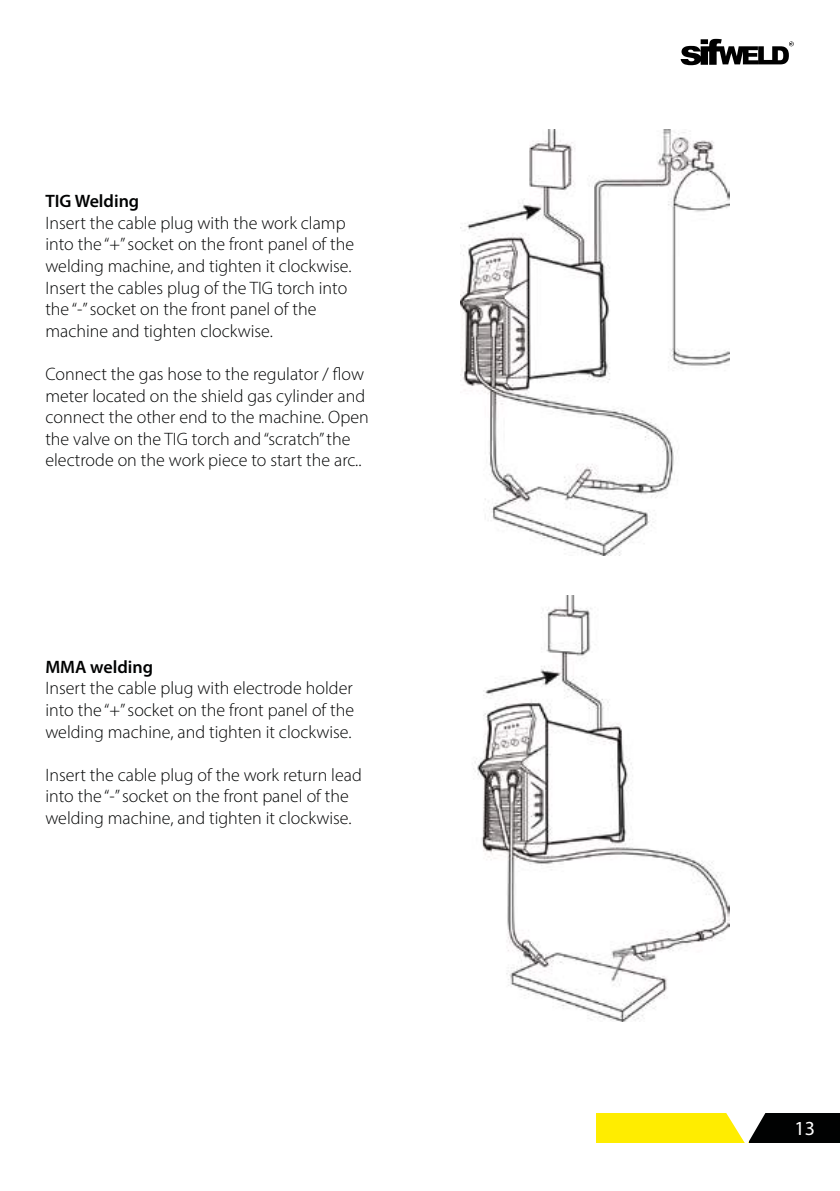
<style>
.page{position:relative;width:840px;height:1191px;background:#fff}
.page>*{position:absolute;margin:0;border:0;box-sizing:border-box;transform-origin:0 0}
.t1{font:20px "Myriad Pro";color:#fff}
.t2{font:300 18px/21.6px "Myriad Pro";color:#010202}
.t3{font:600 18px "Myriad Pro";color:#010202}
</style>
<div class="page">
<div style="left:748px;top:1113px;width:91px;height:29px;background:#010202"></div>
<div style="left:596px;top:1113px;width:152px;height:29px;background:#ffed00"></div>
<svg style="left:725px;top:1113px;width:40px;height:30px"></svg>
<svg style="left:680px;top:39px;width:113px;height:26px"></svg>
<img style="left:460px;top:130px;width:269px;height:426px">
<img style="left:473px;top:595px;width:255px;height:426px">
<p class="t3" style="left:45px;top:190px;width:95px">TIG Welding</p>
<p class="t2" style="left:45px;top:212px;width:310px">Insert the cable plug with the work clamp into the “+” socket on the front panel of the welding machine, and tighten it clockwise.<br>Insert the cables plug of the TIG torch into the “-” socket on the front panel of the machine and tighten clockwise.</p>
<p class="t2" style="left:45px;top:363px;width:324px">Connect the gas hose to the regulator / flow meter located on the shield gas cylinder and connect the other end to the machine. Open the valve on the TIG torch and “scratch” the electrode on the work piece to start the arc..</p>
<p class="t3" style="left:45px;top:655px;width:109px">MMA welding</p>
<p class="t2" style="left:45px;top:677px;width:310px;text-align:justify">Insert the cable plug with electrode holder into the “+” socket on the front panel of the welding machine, and tighten it clockwise.</p>
<p class="t2" style="left:45px;top:764px;width:318px">Insert the cable plug of the work return lead into the “-” socket on the front panel of the welding machine, and tighten it clockwise.</p>
<p class="t1" style="left:794px;top:1115px;width:22px">13</p>
</div>
